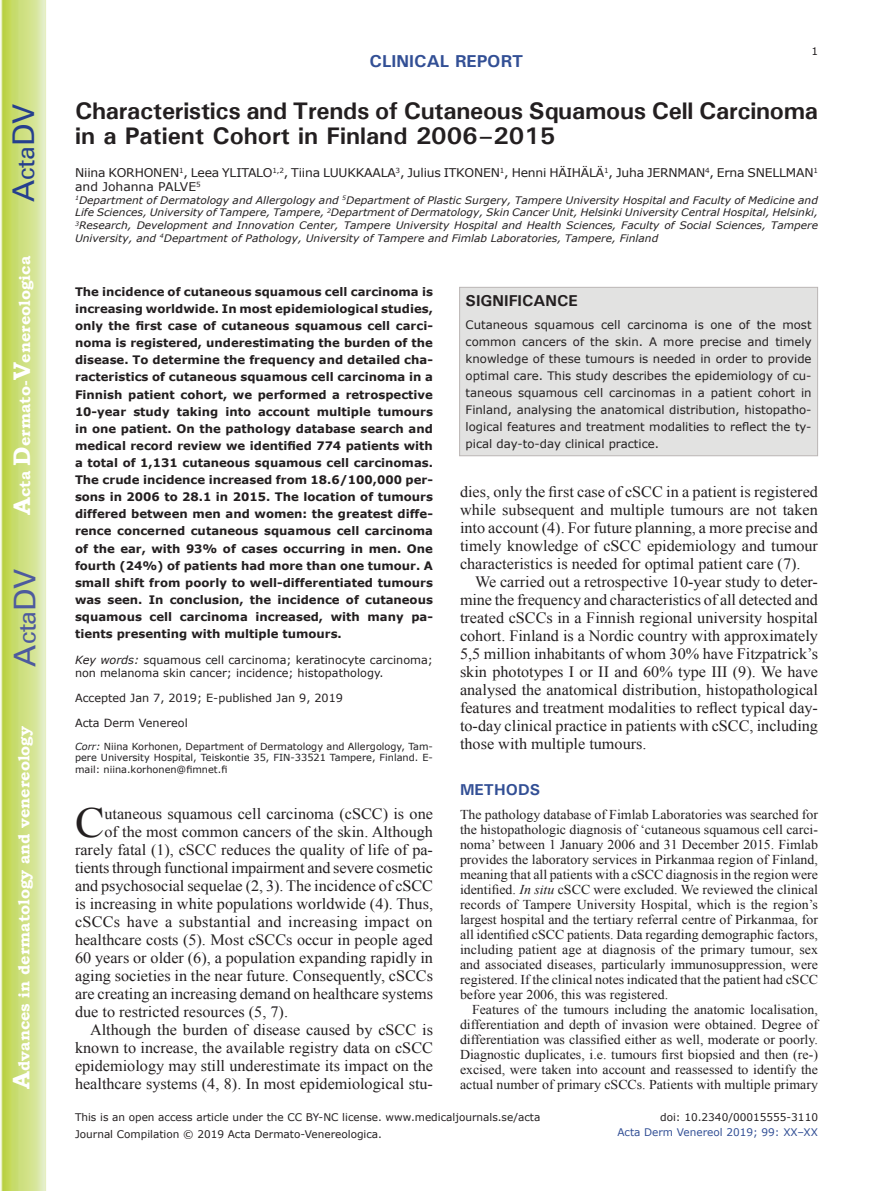
<style>
.page{position:relative;width:893px;height:1191px;background:#fff}
.page>*{position:absolute;margin:0;border:0;box-sizing:border-box;transform-origin:0 0}
.t1{font:42.9px "Times New Roman";color:#231f20}
.t2{font:30px "Univers";color:#4d5a9e}
.t3{font:30px "Univers";color:#253f8e}
.t4{font:700 24px/25.5px "Univers";letter-spacing:-.01em;color:#231f20}
.t5{font:700 17.25px "Univers";color:#324f95}
.t6{font:15.75px/18px "Times New Roman";color:#231f20;text-align:justify}
.t7{font:700 15.75px "Bookman Old Style";color:#fff}
.t8{font:700 15.75px "Univers";color:#231f20}
.t9{font:700 15.75px "Univers";color:#324f95}
.t10{font:13.5px/15px "Times New Roman";color:#231f20;text-align:justify}
.t11{font:12px/14.4px "Verdana";letter-spacing:-.015em;color:#231f20}
.t12{font:700 11.7px/17.1px "Verdana";color:#231f20;text-align:justify}
.t13{font:11.7px/17.1px "Verdana";color:#231f20;text-align:justify}
.t14{font:11.25px/13.5px "Verdana";color:#231f20}
.t15{font:10.5px/17px "Verdana";color:#231f20}
.t16{font:10.5px "Verdana";color:#324f95}
.t17{font:italic 10.35px/12.8px "Verdana";color:#231f20;text-align:justify}
.t18{font:9.75px/11.7px "Verdana";color:#231f20;text-align:justify}
.s1{font-size:24px}
.s2{font-style:italic}
.s3{font-style:italic;color:#1f1e20}
.s4{color:#1f1e20}
</style>
<div class="page">
<svg style="left:1px;top:0;width:45px;height:1191px;background:#cfe084"></svg>
<div style="left:459px;top:287px;width:359px;height:169px;background:#e2e2e1;border:1px solid #bab5b4"></div>
<h2 class="t3" style="left:6px;top:202px;width:100px;rotate:-90deg">A<span class="s1">cta</span>DV</h2>
<p class="t7" style="left:15px;top:515px;width:260px;rotate:-90deg"><span class="s1">A</span>cta <span class="s1">D</span>ermato-<span class="s1">V</span>enereologica</p>
<h2 class="t2" style="left:7px;top:666px;width:100px;rotate:-90deg">A<span class="s1">cta</span>DV</h2>
<p class="t7" style="left:15px;top:1088px;width:364px;rotate:-90deg"><span class="s1">A</span>dvances in dermatology and venereology</p>
<p class="t5" style="left:370px;top:50px;width:155px">CLINICAL REPORT</p>
<p class="t15" style="left:811px;top:42px;width:8px">1</p>
<h3 class="t4" style="left:75px;top:97px;width:744px">Characteristics and Trends of Cutaneous Squamous Cell Carcinoma in a Patient Cohort in Finland 2006–2015</h3>
<p class="t11" style="left:75px;top:165px;width:744px">Niina KORHONEN<sup>1</sup>, Leea YLITALO<sup>1,2</sup>, Tiina LUUKKAALA<sup>3</sup>, Julius ITKONEN<sup>1</sup>, Henni HÄIHÄLÄ<sup>1</sup>, Juha JERNMAN<sup>4</sup>, Erna SNELLMAN<sup>1 </sup>and Johanna PALVE<sup>5</sup></p>
<p class="t17" style="left:75px;top:193px;width:744px"><sup>1</sup>Department of Dermatology and Allergology and <sup>5</sup>Department of Plastic Surgery, Tampere University Hospital and Faculty of Medicine and Life Sciences, University of Tampere, Tampere, <sup>2</sup>Department of Dermatology, Skin Cancer Unit, Helsinki University Central Hospital, Helsinki, <sup>3</sup>Research, Development and Innovation Center, Tampere University Hospital and Health Sciences, Faculty of Social Sciences, Tampere University, and <sup>4</sup>Department of Pathology, University of Tampere and Fimlab Laboratories, Tampere, Finland</p>
<p class="t12" style="left:75px;top:283px;width:359px">The incidence of cutaneous squamous cell carcinoma is increasing worldwide. In most epidemiological studies, only the first case of cutaneous squamous cell carci&shy;noma is registered, underestimating the burden of the disease. To determine the frequency and detailed cha&shy;racteristics of cutaneous squamous cell carcinoma in a Finnish patient cohort, we performed a retrospective 10-year study taking into account multiple tumours in one patient. On the pathology database search and medical record review we identified 774 patients with a total of 1,131 cutaneous squamous cell carcinomas.<br>The crude incidence increased from 18.6/100,000 per&shy;sons in 2006 to 28.1 in 2015. The location of tumours differed between men and women: the greatest diffe&shy;rence concerned cutaneous squamous cell carcinoma of the ear, with 93% of cases occurring in men. One fourth (24%) of patients had more than one tumour. A small shift from poorly to well-differentiated tumours was seen. In conclusion, the incidence of cutaneous squamous cell carcinoma increased, with many pa&shy;tients presenting with multiple tumours.</p>
<p class="t14" style="left:75px;top:652px;width:359px"><span class="s2">Key words:</span> squamous cell carcinoma; keratinocyte carcinoma; non melanoma skin cancer; incidence; histopathology.</p>
<p class="t14" style="left:75px;top:691px;width:270px">Accepted Jan 7, 2019; E-published Jan 9, 2019</p>
<p class="t14" style="left:75px;top:715px;width:114px">Acta Derm Venereol</p>
<p class="t18" style="left:75px;top:740px;width:359px"><span class="s3">Corr:</span> Niina Korhonen, Department of Dermatology and Allergology, <span class="s4">Tam&shy;pere University Hospital, Teiskontie 35, FIN-33521 Tampere, Finland. E&shy;</span>mail: niina.korhonen@fimnet.fi</p>
<h1 class="t1" style="left:75px;top:793px;width:31px">C</h1>
<p class="t6" style="left:104px;top:804px;width:330px">utaneous squamous cell carcinoma (cSCC) is one</p>
<p class="t6" style="left:104px;top:822px;width:330px">of the most common cancers of the skin. Although</p>
<p class="t6" style="left:75px;top:840px;width:359px">rarely fatal (1), cSCC reduces the quality of life of pa-</p>
<p class="t6" style="left:75px;top:858px;width:360px">tients through functional impairment and severe cosmetic</p>
<p class="t6" style="left:75px;top:876px;width:360px">and psychosocial sequelae (2, 3). The incidence of cSCC</p>
<p class="t6" style="left:75px;top:894px;width:360px">is increasing in white populations worldwide (4). Thus,</p>
<p class="t6" style="left:75px;top:912px;width:359px">cSCCs have a substantial and increasing impact on</p>
<p class="t6" style="left:75px;top:930px;width:359px">healthcare costs (5). Most cSCCs occur in people aged</p>
<p class="t6" style="left:75px;top:948px;width:359px">60 years or older (6), a population expanding rapidly in</p>
<p class="t6" style="left:75px;top:966px;width:360px">aging societies in the near future. Consequently, cSCCs</p>
<p class="t6" style="left:75px;top:984px;width:360px">are creating an increasing demand on healthcare systems</p>
<p class="t6" style="left:75px;top:1002px;width:215px">due to restricted resources (5, 7).</p>
<p class="t6" style="left:90px;top:1020px;width:344px">Although the burden of disease caused by cSCC is</p>
<p class="t6" style="left:75px;top:1038px;width:359px">known to increase, the available registry data on cSCC</p>
<p class="t6" style="left:75px;top:1056px;width:360px">epidemiology may still underestimate its impact on the</p>
<p class="t6" style="left:75px;top:1074px;width:359px">healthcare systems (4, 8). In most epidemiological stu-</p>
<p class="t8" style="left:466px;top:290px;width:114px">SIGNIFICANCE</p>
<p class="t13" style="left:466px;top:316px;width:347px">Cutaneous squamous cell carcinoma is one of the most common cancers of the skin. A more precise and timely knowledge of these tumours is needed in order to provide optimal care. This study describes the epidemiology of cu&shy;taneous squamous cell carcinomas in a patient cohort in Finland, analysing the anatomical distribution, histopatho&shy;logical features and treatment modalities to reflect the ty&shy;pical day-to-day clinical practice.</p>
<p class="t6" style="left:460px;top:482px;width:359px">dies, only the first case of cSCC in a patient is registered while subsequent and multiple tumours are not taken into account (4). For future planning, a more precise and timely knowledge of cSCC epidemiology and tumour characteristics is needed for optimal patient care (7).</p>
<p class="t6" style="left:460px;top:572px;width:360px;text-indent:15px">We carried out a retrospective 10-year study to deter&shy;mine the frequency and characteristics of all detected and treated cSCCs in a Finnish regional university hospital cohort. Finland is a Nordic country with approximately 5,5 million inhabitants of whom 30% have Fitzpatrick’s skin phototypes I or II and 60% type III (9). We have analysed the anatomical distribution, histopathological features and treatment modalities to reflect typical day&shy;to-day clinical practice in patients with cSCC, including those with multiple tumours.</p>
<p class="t9" style="left:460px;top:779px;width:82px">METHODS</p>
<p class="t10" style="left:460px;top:806px;width:360px">The pathology database of Fimlab Laboratories was searched for the histopathologic diagnosis of ‘cutaneous squamous cell carci&shy;noma’ between 1 January 2006 and 31 December 2015. Fimlab provides the laboratory services in Pirkanmaa region of Finland, meaning that all patients with a cSCC diagnosis in the region were identified. <span class="s2">In situ</span> cSCC were excluded. We reviewed the clinical records of Tampere University Hospital, which is the region’s largest hospital and the tertiary referral centre of Pirkanmaa, for all identified cSCC patients. Data regarding demographic factors, including patient age at diagnosis of the primary tumour, sex and associated diseases, particularly immunosuppression, were registered. If the clinical notes indicated that the patient had cSCC before year 2006, this was registered.</p>
<p class="t10" style="left:460px;top:1001px;width:360px;text-indent:12px">Features of the tumours including the anatomic localisation, differentiation and depth of invasion were obtained. Degree of differentiation was classified either as well, moderate or poorly.<br>Diagnostic duplicates, i.e. tumours first biopsied and then (re-) excised, were taken into account and reassessed to identify the actual number of primary cSCCs. Patients with multiple primary</p>
<p class="t15" style="left:75px;top:1108px;width:467px">This is an open access article under the CC BY-NC license. www.medicaljournals.se/acta<br>Journal Compilation © 2019 Acta Dermato-Venereologica.</p>
<p class="t15" style="left:660px;top:1108px;width:159px">doi: 10.2340/00015555-3110</p>
<p class="t16" style="left:617px;top:1125px;width:202px">Acta Derm Venereol 2019; 99: XX–XX</p>
</div>
